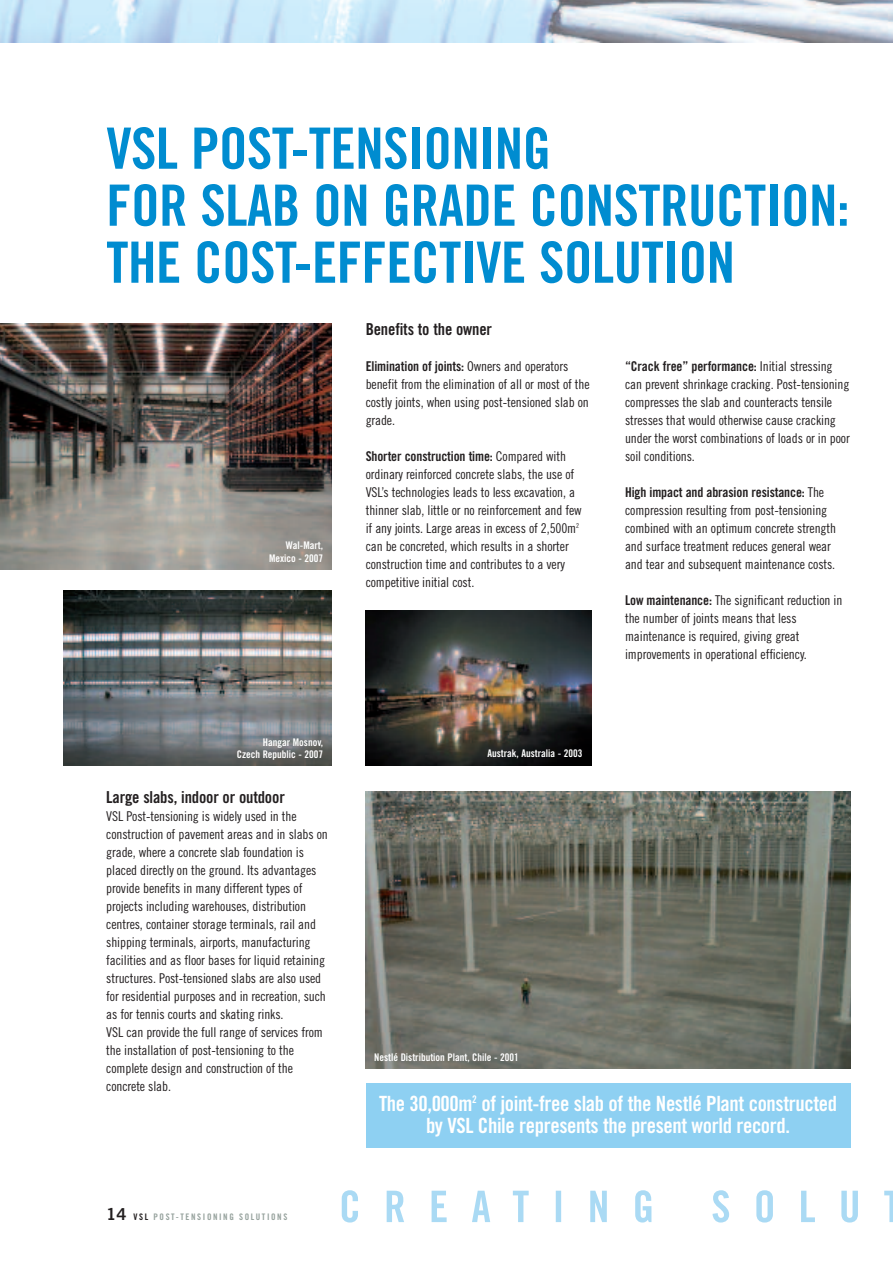
<style>
.page{position:relative;width:893px;height:1263px;background:#fff}
.page>*{position:absolute;margin:0;border:0;box-sizing:border-box;transform-origin:0 0}
.t1{font:57px/57px "Trade Gothic Bold Cond Twenty";letter-spacing:-.01em;color:#008cd0}
.t2{font:21px/22.5px "Trade Gothic Bold Cond Twenty";letter-spacing:-.02em;color:#fff;text-align:center}
.t3{font:16.5px "Trade Gothic Bold Cond Twenty";letter-spacing:-.01em;color:#231f20}
.t4{font:13.5px/18px "Trade Gothic Cond Eighteen";letter-spacing:-.01em;color:#231f20}
.t5{font:13.5px "Trade Gothic Bold Cond Twenty";letter-spacing:-.01em;color:#231f20}
.t6{font:10.5px/12.6px "Trade Gothic Bold Cond Twenty";color:#fff;text-align:right}
.t7{font:9px "Trade Gothic Bold Cond Twenty";letter-spacing:.175em;color:#96a29d}
.s1{font-family:"Trade Gothic Cond Eighteen"}
.s2{font-family:"Trade Gothic Bold Cond Twenty"}
.s3{font-family:"Trade Gothic Bold Two";font-size:16.5px;color:#231f20}
.s4{color:#231f20}
</style>
<div class="page">
<img style="left:0;top:0;width:893px;height:43px">
<div style="left:366px;top:1084px;width:484px;height:64px;background:#8ed0f2"></div>
<img style="left:0;top:323px;width:332px;height:246px">
<img style="left:366px;top:792px;width:484px;height:276px">
<img style="left:63px;top:591px;width:269px;height:174px">
<img style="left:366px;top:611px;width:225px;height:154px">
<svg style="left:342px;top:1190px;width:551px;height:32px"></svg>
<h1 class="t1" style="left:106px;top:124px;width:745px">VSL POST-TENSIONING<br>FOR SLAB ON GRADE CONSTRUCTION:<br>THE COST-EFFECTIVE SOLUTION</h1>
<p class="t6" style="left:269px;top:540px;width:56px">Wal-Mart,<br>Mexico - 2007</p>
<p class="t3" style="left:366px;top:323px;width:128px">Benefits to the owner</p>
<p class="t5" style="left:366px;top:361px;width:204px">Elimination of joints: <span class="s1">Owners and operators</span></p>
<p class="t4" style="left:366px;top:376px;width:225px;text-align:justify">benefit from the elimination of all or most of the costly joints, when using post-tensioned slab on grade.</p>
<p class="t5" style="left:366px;top:451px;width:202px">Shorter construction time: <span class="s1">Compared with</span></p>
<p class="t4" style="left:366px;top:466px;width:218px">ordinary reinforced concrete slabs, the use of VSL’s technologies leads to less excavation, a thinner slab, little or no reinforcement and few if any joints. Large areas in excess of 2,500m<sup>2 </sup>can be concreted, which results in a shorter construction time and contributes to a very competitive initial cost.</p>
<p class="t6" style="left:237px;top:736px;width:88px">Hangar Mosnov,<br>Czech Republic - 2007</p>
<p class="t6" style="left:487px;top:748px;width:97px">Austrak, Australia - 2003</p>
<p class="t3" style="left:106px;top:791px;width:180px">Large slabs, indoor or outdoor</p>
<p class="t4" style="left:106px;top:808px;width:223px">VSL Post-tensioning is widely used in the construction of pavement areas and in slabs on grade, where a concrete slab foundation is placed directly on the ground. Its advantages provide benefits in many different types of projects including warehouses, distribution centres, container storage terminals, rail and shipping terminals, airports, manufacturing facilities and as floor bases for liquid retaining structures. Post-tensioned slabs are also used for residential purposes and in recreation, such as for tennis courts and skating rinks.<br>VSL can provide the full range of services from the installation of post-tensioning to the complete design and construction of the concrete slab.</p>
<p class="t6" style="left:374px;top:1051px;width:146px">Nestlé Distribution Plant, Chile - 2001</p>
<p class="t5" style="left:625px;top:361px;width:209px">“Crack free” performance: <span class="s1">Initial stressing</span></p>
<p class="t4" style="left:625px;top:376px;width:226px">can prevent shrinkage cracking. Post-tensioning compresses the slab and counteracts tensile stresses that would otherwise cause cracking under the worst combinations of loads or in poor soil conditions.</p>
<p class="t5" style="left:625px;top:487px;width:201px">High impact and abrasion resistance: <span class="s1">The</span></p>
<p class="t4" style="left:625px;top:502px;width:212px">compression resulting from post-tensioning combined with an optimum concrete strength and surface treatment reduces general wear and tear and subsequent maintenance costs.</p>
<p class="t4" style="left:625px;top:592px;width:219px"><span class="s2">Low maintenance:</span> The significant reduction in the number of joints means that less maintenance is required, giving great improvements in operational efficiency.</p>
<p class="t7" style="left:106px;top:1214px;width:183px"><span class="s3">14</span> <span class="s4">VSL</span> POST-TENSIONING SOLUTIONS</p>
<h2 class="t2" style="left:379px;top:1093px;width:459px">The 30,000m<sup>2</sup> of joint-free slab of the Nestlé Plant constructed by VSL Chile represents the present world record.</h2>
</div>
